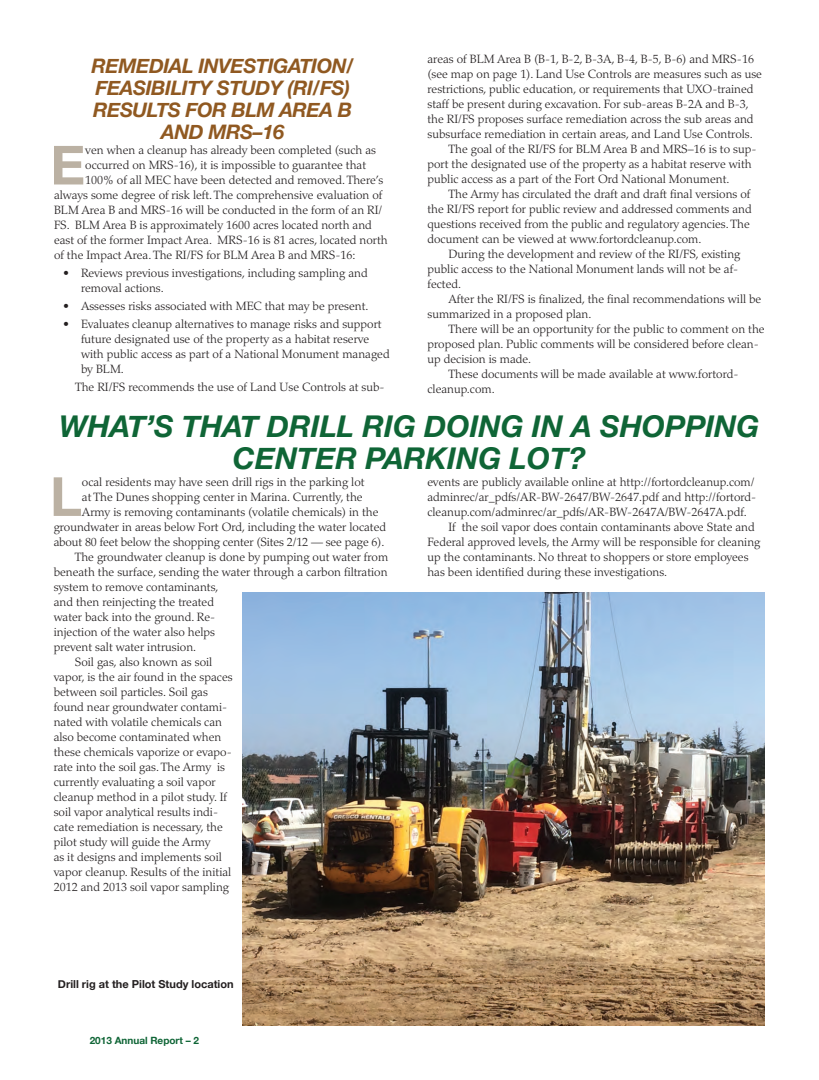
<style>
.page{position:relative;width:819px;height:1080px;background:#fff}
.page>*{position:absolute;margin:0;border:0;box-sizing:border-box;transform-origin:0 0}
.Body_text_no_indent{font:700 54px "Helvetica Neue";color:#bbb1a3}
.Head_30{font:italic 700 30px/32px "Helvetica Neue";color:#0f6536;text-align:center}
.Head_20{font:italic 700 20px/22px "Helvetica Neue";letter-spacing:-.02em;color:#905921;text-align:center}
.Body_text{font:300 12px/15px "Palatino";color:#231f20}
.Body_text_no_indent-2{font:300 12px "Palatino";color:#231f20}
.t1{font:700 11px "Helvetica Neue";color:#231f20}
.Page_Number{font:700 10px "Helvetica Neue";color:#0f6536}
</style>
<div class="page">
<img style="left:243px;top:592px;width:522px;height:434px">
<p class="Head_20" style="left:91px;top:55px;width:264px">REMEDIAL INVESTIGATION/<br>FEASIBILITY STUDY (RI/FS)<br>RESULTS FOR BLM AREA B<br>AND MRS–16</p>
<p class="Body_text_no_indent" style="left:50px;top:116px;width:37px">E</p>
<p class="Body_text_no_indent-2" style="left:85px;top:143px;width:292px">ven when a cleanup has already been completed (such as</p>
<p class="Body_text_no_indent-2" style="left:85px;top:158px;width:282px">occurred on MRS-16), it is impossible to guarantee that</p>
<p class="Body_text_no_indent-2" style="left:85px;top:173px;width:299px">100% of all MEC have been detected and removed. There’s</p>
<p class="Body_text_no_indent-2" style="left:54px;top:188px;width:330px">always some degree of risk left. The comprehensive evaluation of</p>
<p class="Body_text_no_indent-2" style="left:54px;top:203px;width:330px">BLM Area B and MRS-16 will be conducted in the form of an RI/</p>
<p class="Body_text_no_indent-2" style="left:54px;top:218px;width:319px">FS. BLM Area B is approximately 1600 acres located north and</p>
<p class="Body_text_no_indent-2" style="left:54px;top:233px;width:335px">east of the former Impact Area. MRS-16 is 81 acres, located north</p>
<p class="Body_text_no_indent-2" style="left:54px;top:248px;width:303px">of the Impact Area. The RI/FS for BLM Area B and MRS-16:</p>
<p class="Body_text" style="left:81px;top:266px;width:288px;text-indent:-18px">• Reviews previous investigations, including sampling and removal actions.</p>
<p class="Body_text" style="left:63px;top:299px;width:307px">• Assesses risks associated with MEC that may be present.</p>
<p class="Body_text" style="left:81px;top:317px;width:310px;text-indent:-18px">• Evaluates cleanup alternatives to manage risks and support future designated use of the property as a habitat reserve with public access as part of a National Monument managed by BLM.</p>
<p class="Body_text" style="left:75px;top:380px;width:311px">The RI/FS recommends the use of Land Use Controls at sub-</p>
<p class="Body_text" style="left:428px;top:51px;width:336px">areas of BLM Area B (B-1, B-2, B-3A, B-4, B-5, B-6) and MRS-16 (see map on page 1). Land Use Controls are measures such as use restrictions, public education, or requirements that UXO-trained staff be present during excavation. For sub-areas B-2A and B-3, the RI/FS proposes surface remediation across the sub areas and subsurface remediation in certain areas, and Land Use Controls.</p>
<p class="Body_text" style="left:428px;top:141px;width:330px;text-indent:21px">The goal of the RI/FS for BLM Area B and MRS–16 is to sup&shy;port the designated use of the property as a habitat reserve with public access as a part of the Fort Ord National Monument.</p>
<p class="Body_text" style="left:428px;top:186px;width:326px;text-indent:21px">The Army has circulated the draft and draft final versions of the RI/FS report for public review and addressed comments and questions received from the public and regulatory agencies. The document can be viewed at www.fortordcleanup.com.</p>
<p class="Body_text" style="left:428px;top:246px;width:314px;text-indent:21px">During the development and review of the RI/FS, existing public access to the National Monument lands will not be af&shy;fected.</p>
<p class="Body_text" style="left:428px;top:291px;width:335px;text-indent:21px">After the RI/FS is finalized, the final recommendations will be summarized in a proposed plan.</p>
<p class="Body_text" style="left:428px;top:321px;width:339px;text-indent:21px">There will be an opportunity for the public to comment on the proposed plan. Public comments will be considered before clean&shy;up decision is made.</p>
<p class="Body_text" style="left:428px;top:366px;width:313px;text-indent:21px">These documents will be made available at www.fortord&shy;cleanup.com.</p>
<p class="Head_30" style="left:59px;top:410px;width:702px">WHAT’S THAT DRILL RIG DOING IN A SHOPPING<br>CENTER PARKING LOT?</p>
<p class="Body_text_no_indent" style="left:50px;top:448px;width:34px">L</p>
<p class="Body_text_no_indent-2" style="left:82px;top:475px;width:284px">ocal residents may have seen drill rigs in the parking lot</p>
<p class="Body_text_no_indent-2" style="left:82px;top:490px;width:282px">at The Dunes shopping center in Marina. Currently, the</p>
<p class="Body_text_no_indent-2" style="left:82px;top:505px;width:298px">Army is removing contaminants (volatile chemicals) in the</p>
<p class="Body_text_no_indent-2" style="left:54px;top:520px;width:334px">groundwater in areas below Fort Ord, including the water located</p>
<p class="Body_text_no_indent-2" style="left:54px;top:535px;width:332px">about 80 feet below the shopping center (Sites 2/12 — see page 6).</p>
<p class="Body_text" style="left:54px;top:550px;width:336px;text-indent:21px">The groundwater cleanup is done by pumping out water from beneath the surface, sending the water through a carbon filtration system to remove contaminants,<br>and then reinjecting the treated<br>water back into the ground. Re-<br>injection of the water also helps<br>prevent salt water intrusion.</p>
<p class="Body_text" style="left:54px;top:655px;width:181px;text-indent:21px">Soil gas, also known as soil vapor, is the air found in the spaces between soil particles. Soil gas found near groundwater contami&shy;nated with volatile chemicals can also become contaminated when these chemicals vaporize or evapo&shy;rate into the soil gas. The Army is currently evaluating a soil vapor cleanup method in a pilot study. If soil vapor analytical results indi&shy;cate remediation is necessary, the pilot study will guide the Army<br>as it designs and implements soil vapor cleanup. Results of the initial 2012 and 2013 soil vapor sampling</p>
<p class="t1" style="left:58px;top:974px;width:177px">Drill rig at the Pilot Study location</p>
<p class="Page_Number" style="left:90px;top:1031px;width:111px">2013 Annual Report – 2</p>
<p class="Body_text" style="left:427px;top:475px;width:330px">events are publicly available online at http://fortordcleanup.com/ adminrec/ar_pdfs/AR-BW-2647/BW-2647.pdf and http://fortord&shy;cleanup.com/adminrec/ar_pdfs/AR-BW-2647A/BW-2647A.pdf.</p>
<p class="Body_text" style="left:427px;top:520px;width:335px;text-indent:21px">If the soil vapor does contain contaminants above State and Federal approved levels, the Army will be responsible for cleaning up the contaminants. No threat to shoppers or store employees has been identified during these investigations.</p>
</div>
